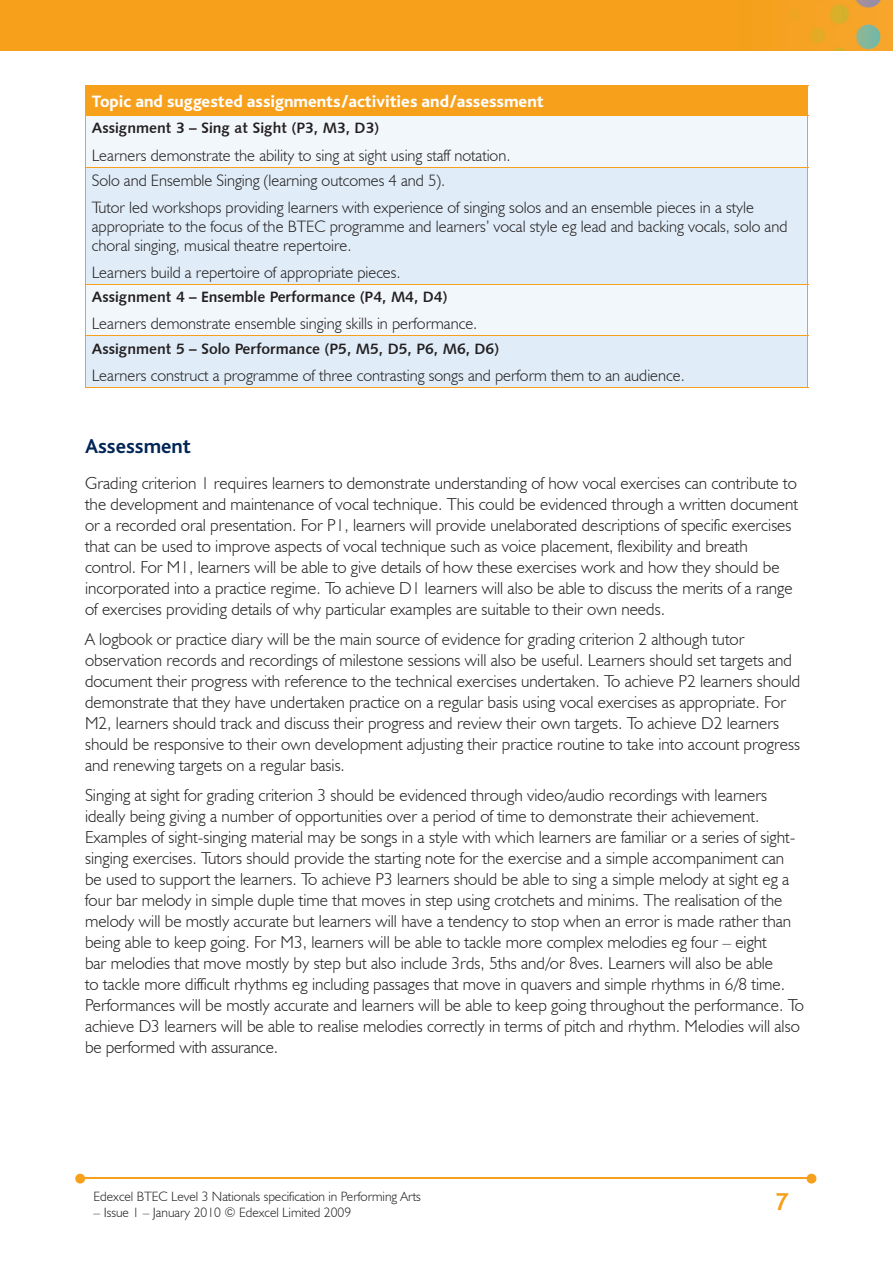
<style>
.page{position:relative;width:893px;height:1263px;background:#fff}
.page>*{position:absolute;margin:0;border:0;box-sizing:border-box;transform-origin:0 0}
.t1{font:700 25.5px "Bliss";color:#f6a01b}
.t2{font:700 21px "Bliss";color:#002556}
.t3{font:300 17.25px/21px "Humanist 521 BT";color:#231f20}
.t4{font:800 17.25px "Bliss";color:#fff}
.t5{font:300 16.5px/18.8px "Humanist 521 BT";color:#231f20}
.t6{font:15px "Humanist 531 BT Bold A";color:#231f20}
.t7{font:300 13.5px "Humanist 521 BT";color:#231f20}
</style>
<div class="page">
<img style="left:0;top:0;width:893px;height:51px">
<hr style="left:82px;top:1178px;width:728px;height:1px;background:#f6a01b">
<svg style="left:807px;top:1174px;width:9px;height:9px"></svg>
<svg style="left:75px;top:1174px;width:10px;height:9px"></svg>
<div style="left:85px;top:85px;width:723px;height:31px;background:#f6a01b"></div>
<div style="left:86px;top:116px;width:721px;height:51px;background:#f2f7fb"></div>
<svg style="left:86px;top:168px;width:721px;height:219px;fill:#e0edf8"></svg>
<hr style="left:85px;top:116px;width:1px;height:51px;background:#f6a01b">
<hr style="left:807px;top:116px;width:1px;height:51px;background:#f6a01b">
<hr style="left:85px;top:167px;width:1px;height:117px;background:#f6a01b">
<hr style="left:807px;top:167px;width:1px;height:117px;background:#f6a01b">
<hr style="left:85px;top:167px;width:723px;height:1px;background:#f6a01b">
<hr style="left:85px;top:285px;width:1px;height:50px;background:#f6a01b">
<hr style="left:807px;top:285px;width:1px;height:50px;background:#f6a01b">
<hr style="left:85px;top:284px;width:723px;height:1px;background:#f6a01b">
<hr style="left:85px;top:387px;width:723px;height:1px;background:#f6a01b">
<hr style="left:85px;top:336px;width:1px;height:51px;background:#f6a01b">
<hr style="left:807px;top:336px;width:1px;height:51px;background:#f6a01b">
<hr style="left:85px;top:335px;width:723px;height:1px;background:#f6a01b">
<p class="t4" style="left:92px;top:93px;width:453px">Topic and suggested assignments/activities and/assessment</p>
<p class="t6" style="left:92px;top:119px;width:289px">Assignment 3 – Sing at Sight (P3, M3, D3)</p>
<p class="t5" style="left:92px;top:142px;width:420px;line-height:25.3px">Learners demonstrate the ability to sing at sight using staff notation.<br>Solo and Ensemble Singing (learning outcomes 4 and 5).</p>
<p class="t5" style="left:92px;top:198px;width:697px">Tutor led workshops providing learners with experience of singing solos and an ensemble pieces in a style appropriate to the focus of the BTEC programme and learners’ vocal style eg lead and backing vocals, solo and choral singing, musical theatre repertoire.</p>
<p class="t5" style="left:92px;top:263px;width:310px">Learners build a repertoire of appropriate pieces.</p>
<p class="t6" style="left:92px;top:288px;width:357px">Assignment 4 – Ensemble Performance (P4, M4, D4)</p>
<p class="t5" style="left:92px;top:314px;width:387px">Learners demonstrate ensemble singing skills in performance.</p>
<p class="t6" style="left:92px;top:339px;width:409px">Assignment 5 – Solo Performance (P5, M5, D5, P6, M6, D6)</p>
<p class="t5" style="left:92px;top:365px;width:595px">Learners construct a programme of three contrasting songs and perform them to an audience.</p>
<p class="t2" style="left:85px;top:435px;width:108px">Assessment</p>
<p class="t3" style="left:85px;top:472px;width:714px">Grading criterion 1 requires learners to demonstrate understanding of how vocal exercises can contribute to the development and maintenance of vocal technique. This could be evidenced through a written document or a recorded oral presentation. For P1, learners will provide unelaborated descriptions of specific exercises that can be used to improve aspects of vocal technique such as voice placement, flexibility and breath control. For M1, learners will be able to give details of how these exercises work and how they should be incorporated into a practice regime. To achieve D1 learners will also be able to discuss the merits of a range of exercises providing details of why particular examples are suitable to their own needs.</p>
<p class="t3" style="left:85px;top:628px;width:717px">A logbook or practice diary will be the main source of evidence for grading criterion 2 although tutor observation records and recordings of milestone sessions will also be useful. Learners should set targets and document their progress with reference to the technical exercises undertaken. To achieve P2 learners should demonstrate that they have undertaken practice on a regular basis using vocal exercises as appropriate. For M2, learners should track and discuss their progress and review their own targets. To achieve D2 learners should be responsive to their own development adjusting their practice routine to take into account progress and renewing targets on a regular basis.</p>
<p class="t3" style="left:85px;top:784px;width:720px">Singing at sight for grading criterion 3 should be evidenced through video/audio recordings with learners ideally being giving a number of opportunities over a period of time to demonstrate their achievement.<br>Examples of sight-singing material may be songs in a style with which learners are familiar or a series of sight&shy;singing exercises. Tutors should provide the starting note for the exercise and a simple accompaniment can be used to support the learners. To achieve P3 learners should be able to sing a simple melody at sight eg a four bar melody in simple duple time that moves in step using crotchets and minims. The realisation of the melody will be mostly accurate but learners will have a tendency to stop when an error is made rather than being able to keep going. For M3, learners will be able to tackle more complex melodies eg four – eight<br>bar melodies that move mostly by step but also include 3rds, 5ths and/or 8ves. Learners will also be able<br>to tackle more difficult rhythms eg including passages that move in quavers and simple rhythms in 6/8 time.<br>Performances will be mostly accurate and learners will be able to keep going throughout the performance. To achieve D3 learners will be able to realise melodies correctly in terms of pitch and rhythm. Melodies will also be performed with assurance.</p>
<p class="t7" style="left:94px;top:1188px;width:329px">Edexcel BTEC Level 3 Nationals specification in Performing Arts</p>
<p class="t7" style="left:94px;top:1204px;width:259px">– Issue 1 – January 2010 © Edexcel Limited 2009</p>
<h1 class="t1" style="left:775px;top:1189px;width:15px">7</h1>
</div>
